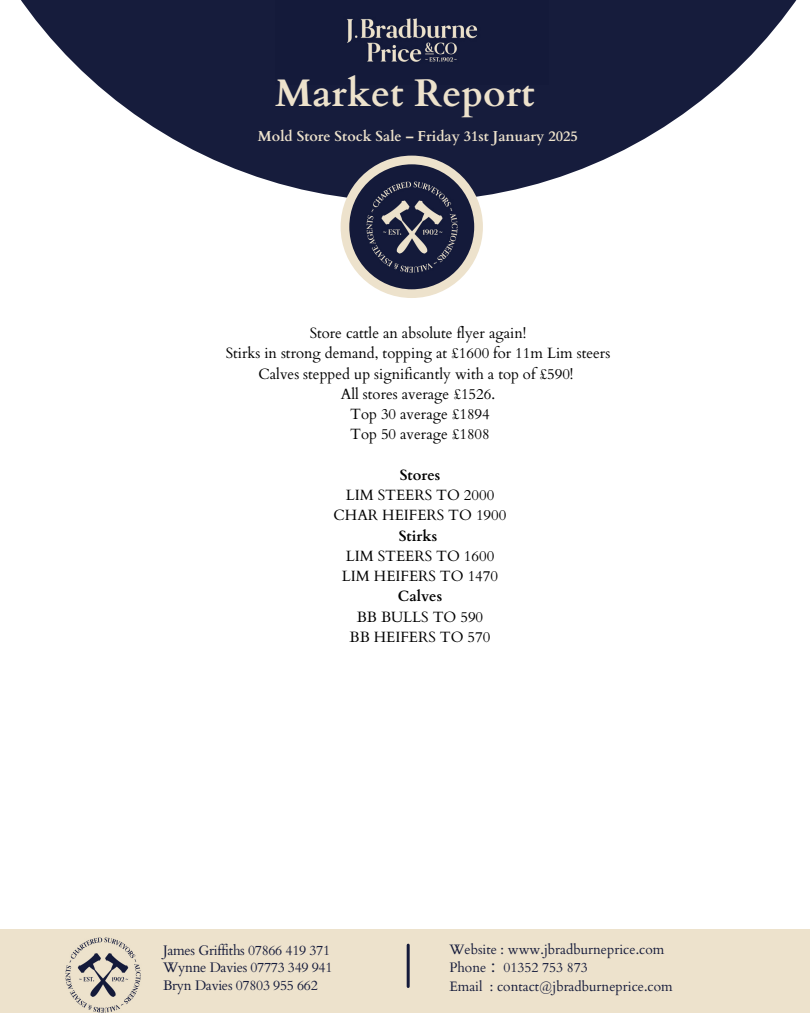
<style>
.page{position:relative;width:810px;height:1013px;background:#fff}
.page>*{position:absolute;margin:0;border:0;box-sizing:border-box;transform-origin:0 0}
.t1{font:700 38.5px "Cardo";color:#ede2cc}
.t2{font:14.9px "Cardo";color:#000}
.t3{font:700 14.9px "Cardo";color:#000}
.t4{font:700 14.4px "Cardo";color:#ede2cc}
.t5{font:13.8px "Cardo";letter-spacing:-.02em;color:#141a3a}
.t6{font:13.7px "Cardo";color:#141a3a}
.s1{font-family:"Noto Sans CJ Ksc"}
</style>
<div class="page">
<svg style="left:21px;top:0;width:776px;height:201px;fill:#161c3c"></svg>
<svg style="left:341px;top:156px;width:142px;height:142px;background:#e9deca"></svg>
<img style="left:349px;top:164px;width:125px;height:125px;border-radius:50%">
<div style="left:0;top:929px;width:810px;height:83px;background:#ede2cc"></div>
<hr style="left:407px;top:945px;width:3px;height:41px;background:#141a3a">
<img style="left:65px;top:937px;width:76px;height:75px">
<img style="left:275px;top:0;width:273px;height:85px">
<p class="t1" style="left:275px;top:67px;width:261px">Market Report</p>
<p class="t4" style="left:258px;top:127px;width:321px">Mold Store Stock Sale – Friday 31st January 2025</p>
<h1 class="t2" style="left:310px;top:323px;width:218px">Store cattle an absolute flyer again!</h1>
<h2 class="t2" style="left:226px;top:343px;width:386px">Stirks in strong demand, topping at £1600 for 11m Lim steers</h2>
<p class="t2" style="left:259px;top:364px;width:316px">Calves stepped up significantly with a top of £590!</p>
<p class="t2" style="left:341px;top:384px;width:156px">All stores average £1526.</p>
<p class="t2" style="left:350px;top:404px;width:141px">Top 30 average £1894</p>
<p class="t2" style="left:350px;top:424px;width:141px">Top 50 average £1808</p>
<p class="t3" style="left:400px;top:465px;width:42px">Stores</p>
<p class="t2" style="left:346px;top:485px;width:150px">LIM STEERS TO 2000</p>
<p class="t2" style="left:334px;top:505px;width:174px">CHAR HEIFERS TO 1900</p>
<p class="t3" style="left:399px;top:526px;width:40px">Stirks</p>
<p class="t2" style="left:346px;top:546px;width:150px">LIM STEERS TO 1600</p>
<p class="t2" style="left:342px;top:566px;width:158px">LIM HEIFERS TO 1470</p>
<p class="t3" style="left:398px;top:586px;width:46px">Calves</p>
<p class="t2" style="left:357px;top:607px;width:128px">BB BULLS TO 590</p>
<p class="t2" style="left:350px;top:627px;width:142px">BB HEIFERS TO 570</p>
<p class="t5" style="left:163px;top:941px;width:169px">James Griffiths 07866 419 371</p>
<p class="t5" style="left:163px;top:958px;width:171px">Wynne Davies 07773 349 941</p>
<p class="t5" style="left:163px;top:975px;width:156px">Bryn Davies 07803 955 662</p>
<p class="t6" style="left:449px;top:940px;width:216px">Website : www.jbradburneprice.com</p>
<p class="t6" style="left:449px;top:958px;width:140px">Phone <span class="s1">：</span>01352 753 873</p>
<p class="t6" style="left:449px;top:977px;width:225px">Email : contact@jbradburneprice.com</p>
</div>
